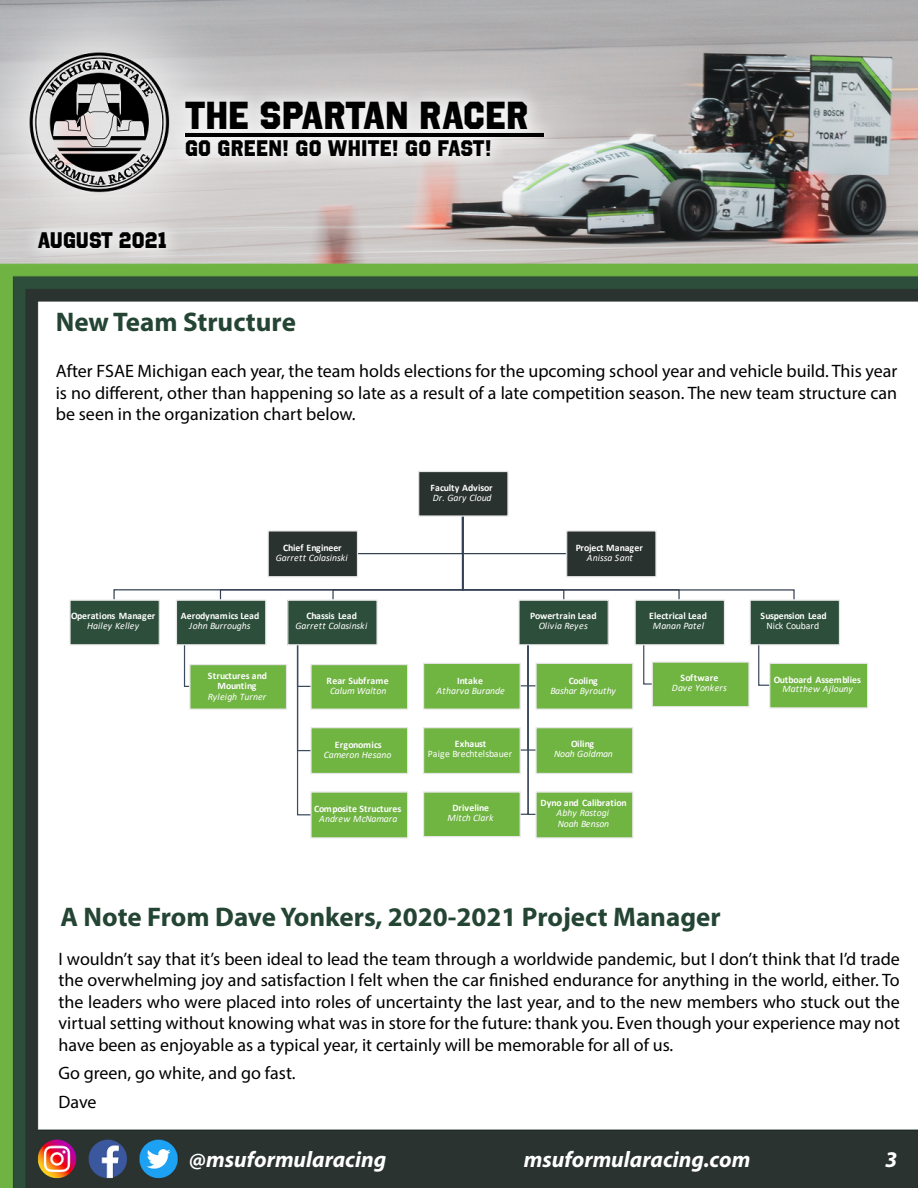
<style>
.page{position:relative;width:918px;height:1188px;background:#fff}
.page>*{position:absolute;margin:0;border:0;box-sizing:border-box;transform-origin:0 0}
.t1{font:39px "Octin College Hv";color:#000}
.t2{font:700 27px "Myriad Pro";color:#254534}
.t3{font:italic 700 22.5px "Myriad Pro";color:#fff}
.t4{font:22.5px "Octin College Hv";letter-spacing:.005em;color:#000}
.t5{font:18px/21.6px "Myriad Pro";color:#000;text-align:justify}
.t6{font:700 9.9px/9.9px "Calibri";color:#fff;text-align:center}
.t7{font:italic 9.9px/11.1px "Calibri";letter-spacing:-.015em;color:#fff}
.t8{font:italic 9.9px "Calibri";letter-spacing:.02em;color:#fff}
.t9{font:700 9.9px "Calibri";letter-spacing:-.025em;color:#fff}
.t10{font:italic 9.9px "Calibri";letter-spacing:.015em;color:#fff}
.t11{font:9.9px "Calibri";letter-spacing:-.005em;color:#fff}
.t12{font:9.9px "Calibri";letter-spacing:-.025em;color:#fff}
.t13{font:700 9.9px "Calibri";letter-spacing:.02em;color:#fff}
.t14{font:700 9.9px "Calibri";letter-spacing:-.035em;color:#fff}
</style>
<div class="page">
<img style="left:0;top:0;width:918px;height:1188px">
<div style="left:21px;top:82px;width:540px;height:185px;background:#fff;opacity:.75"></div>
<hr style="left:185px;top:133px;width:358px;height:3px;background:#000">
<div style="left:56px;top:471px;width:831px;height:389px;background:#fff"></div>
<svg style="left:758px;top:645px;width:11px;height:41px"></svg>
<svg style="left:643px;top:645px;width:9px;height:40px"></svg>
<svg style="left:521px;top:645px;width:14px;height:170px"></svg>
<svg style="left:296px;top:645px;width:14px;height:171px"></svg>
<svg style="left:183px;top:645px;width:6px;height:42px"></svg>
<svg style="left:113px;top:517px;width:682px;height:84px"></svg>
<div style="left:419px;top:471px;width:89px;height:45px;background:#2a3230"></div>
<div style="left:418px;top:471px;width:91px;height:46px;border:1px solid #e7e6e6"></div>
<div style="left:70px;top:600px;width:89px;height:45px;background:#2d4e3a"></div>
<div style="left:69px;top:600px;width:91px;height:45px;border:1px solid #e7e6e6"></div>
<div style="left:176px;top:600px;width:90px;height:45px;background:#2d4e3a"></div>
<div style="left:176px;top:600px;width:90px;height:45px;border:1px solid #e7e6e6"></div>
<div style="left:190px;top:665px;width:97px;height:44px;background:#70b442"></div>
<div style="left:189px;top:664px;width:98px;height:46px;border:1px solid #e7e6e6"></div>
<div style="left:288px;top:600px;width:89px;height:45px;background:#2d4e3a"></div>
<div style="left:287px;top:600px;width:91px;height:45px;border:1px solid #e7e6e6"></div>
<div style="left:311px;top:665px;width:97px;height:44px;background:#70b442"></div>
<div style="left:310px;top:664px;width:98px;height:46px;border:1px solid #e7e6e6"></div>
<div style="left:311px;top:728px;width:97px;height:45px;background:#70b442"></div>
<div style="left:310px;top:727px;width:98px;height:47px;border:1px solid #e7e6e6"></div>
<div style="left:311px;top:792px;width:97px;height:46px;background:#70b442"></div>
<div style="left:310px;top:791px;width:98px;height:47px;border:1px solid #e7e6e6"></div>
<div style="left:519px;top:600px;width:89px;height:45px;background:#2d4e3a"></div>
<div style="left:518px;top:600px;width:91px;height:45px;border:1px solid #e7e6e6"></div>
<div style="left:424px;top:663px;width:96px;height:46px;background:#70b442"></div>
<div style="left:423px;top:663px;width:98px;height:47px;border:1px solid #e7e6e6"></div>
<div style="left:424px;top:728px;width:96px;height:45px;background:#70b442"></div>
<div style="left:423px;top:727px;width:98px;height:47px;border:1px solid #e7e6e6"></div>
<div style="left:424px;top:792px;width:96px;height:45px;background:#70b442"></div>
<div style="left:423px;top:791px;width:98px;height:46px;border:1px solid #e7e6e6"></div>
<div style="left:536px;top:663px;width:97px;height:46px;background:#70b442"></div>
<div style="left:535px;top:663px;width:98px;height:47px;border:1px solid #e7e6e6"></div>
<div style="left:536px;top:728px;width:97px;height:45px;background:#70b442"></div>
<div style="left:535px;top:727px;width:98px;height:47px;border:1px solid #e7e6e6"></div>
<div style="left:536px;top:792px;width:97px;height:46px;background:#70b442"></div>
<div style="left:535px;top:791px;width:98px;height:47px;border:1px solid #e7e6e6"></div>
<div style="left:635px;top:600px;width:89px;height:45px;background:#2d4e3a"></div>
<div style="left:635px;top:600px;width:90px;height:45px;border:1px solid #e7e6e6"></div>
<div style="left:652px;top:662px;width:97px;height:45px;background:#70b442"></div>
<div style="left:652px;top:661px;width:98px;height:46px;border:1px solid #e7e6e6"></div>
<div style="left:750px;top:600px;width:89px;height:45px;background:#2d4e3a"></div>
<div style="left:750px;top:600px;width:90px;height:45px;border:1px solid #e7e6e6"></div>
<div style="left:770px;top:663px;width:98px;height:45px;background:#70b442"></div>
<div style="left:769px;top:663px;width:99px;height:46px;border:1px solid #e7e6e6"></div>
<div style="left:268px;top:531px;width:89px;height:46px;background:#2a3230"></div>
<div style="left:268px;top:530px;width:90px;height:47px;border:1px solid #e7e6e6"></div>
<div style="left:567px;top:531px;width:89px;height:46px;background:#2a3230"></div>
<div style="left:566px;top:530px;width:91px;height:47px;border:1px solid #e7e6e6"></div>
<h1 class="t1" style="left:185px;top:93px;width:345px">THE SPARTAN RACER</h1>
<p class="t4" style="left:185px;top:135px;width:308px">GO GREEN! GO WHITE! GO FAST!</p>
<p class="t4" style="left:38px;top:227px;width:131px">AUGUST 2021</p>
<h2 class="t2" style="left:56px;top:305px;width:242px">New Team Structure</h2>
<p class="t5" style="left:56px;top:360px;width:843px">After FSAE Michigan each year, the team holds elections for the upcoming school year and vehicle build. This year is no different, other than happening so late as a result of a late competition season. The new team structure can be seen in the organization chart below.</p>
<p class="t6" style="left:71px;top:611px;width:86px">Operations Manager</p>
<p class="t8" style="left:87px;top:619px;width:54px">Hailey Kelley</p>
<p class="t6" style="left:283px;top:543px;width:60px">Chief Engineer</p>
<p class="t7" style="left:276px;top:552px;width:73px">Garrett Colasinski</p>
<p class="t6" style="left:181px;top:611px;width:80px">Aerodynamics Lead</p>
<p class="t7" style="left:189px;top:620px;width:63px">John Burroughs</p>
<p class="t6" style="left:208px;top:670px;width:61px">Structures and<br>Mounting</p>
<p class="t8" style="left:208px;top:690px;width:60px">Ryleigh Turner</p>
<p class="t9" style="left:307px;top:609px;width:52px">Chassis Lead</p>
<p class="t7" style="left:295px;top:620px;width:73px">Garrett Colasinski</p>
<p class="t6" style="left:326px;top:675px;width:64px">Rear Subframe</p>
<p class="t7" style="left:330px;top:684px;width:58px">Calum Walton</p>
<p class="t6" style="left:335px;top:740px;width:48px">Ergonomics</p>
<p class="t7" style="left:324px;top:749px;width:69px">Cameron Hesano</p>
<p class="t6" style="left:314px;top:804px;width:89px">Composite Structures</p>
<p class="t7" style="left:319px;top:813px;width:80px">Andrew McNamara</p>
<p class="t6" style="left:430px;top:482px;width:64px">Faculty Advisor</p>
<p class="t7" style="left:433px;top:491px;width:60px">Dr. Gary Cloud</p>
<p class="t6" style="left:576px;top:543px;width:69px">Project Manager</p>
<p class="t7" style="left:587px;top:552px;width:48px">Anissa Sant</p>
<p class="t6" style="left:530px;top:611px;width:68px">Powertrain Lead</p>
<p class="t8" style="left:539px;top:619px;width:51px">Olivia Reyes</p>
<p class="t6" style="left:649px;top:611px;width:59px">Electrical Lead</p>
<p class="t7" style="left:653px;top:620px;width:53px">Manan Patel</p>
<p class="t6" style="left:457px;top:675px;width:27px">Intake</p>
<p class="t7" style="left:437px;top:684px;width:70px">Atharva Burande</p>
<p class="t14" style="left:569px;top:673px;width:31px">Cooling</p>
<p class="t7" style="left:550px;top:684px;width:67px">Bashar Byrouthy</p>
<p class="t13" style="left:680px;top:671px;width:39px">Software</p>
<p class="t10" style="left:672px;top:681px;width:57px">Dave Yonkers</p>
<p class="t6" style="left:455px;top:739px;width:33px">Exhaust</p>
<p class="t11" style="left:428px;top:747px;width:86px">Paige Brechtelsbauer</p>
<p class="t6" style="left:571px;top:739px;width:24px">Oiling</p>
<p class="t7" style="left:554px;top:748px;width:60px">Noah Goldman</p>
<p class="t6" style="left:452px;top:803px;width:38px">Driveline</p>
<p class="t8" style="left:448px;top:811px;width:48px">Mitch Clark</p>
<p class="t6" style="left:541px;top:798px;width:87px">Dyno and Calibration</p>
<p class="t7" style="left:557px;top:807px;width:54px">Abhy Rastogi<br>Noah Benson</p>
<p class="t9" style="left:760px;top:609px;width:68px">Suspension Lead</p>
<p class="t12" style="left:767px;top:619px;width:54px">Nick Coubard</p>
<p class="t6" style="left:774px;top:674px;width:89px">Outboard Assemblies</p>
<p class="t10" style="left:782px;top:682px;width:72px">Matthew Ajlouny</p>
<h2 class="t2" style="left:60px;top:899px;width:662px">A Note From Dave Yonkers, 2020-2021 Project Manager</h2>
<p class="t5" style="left:59px;top:948px;width:843px">I wouldn’t say that it’s been ideal to lead the team through a worldwide pandemic, but I don’t think that I’d trade the overwhelming joy and satisfaction I felt when the car finished endurance for anything in the world, either. To the leaders who were placed into roles of uncertainty the last year, and to the new members who stuck out the virtual setting without knowing what was in store for the future: thank you. Even though your experience may not have been as enjoyable as a typical year, it certainly will be memorable for all of us.</p>
<p class="t5" style="left:59px;top:1059px;width:239px;line-height:28.3px">Go green, go white, and go fast.<br>Dave</p>
<p class="t3" style="left:189px;top:1144px;width:199px">@msuformularacing</p>
<p class="t3" style="left:524px;top:1144px;width:228px">msuformularacing.com</p>
<p class="t3" style="left:885px;top:1144px;width:14px">3</p>
</div>
